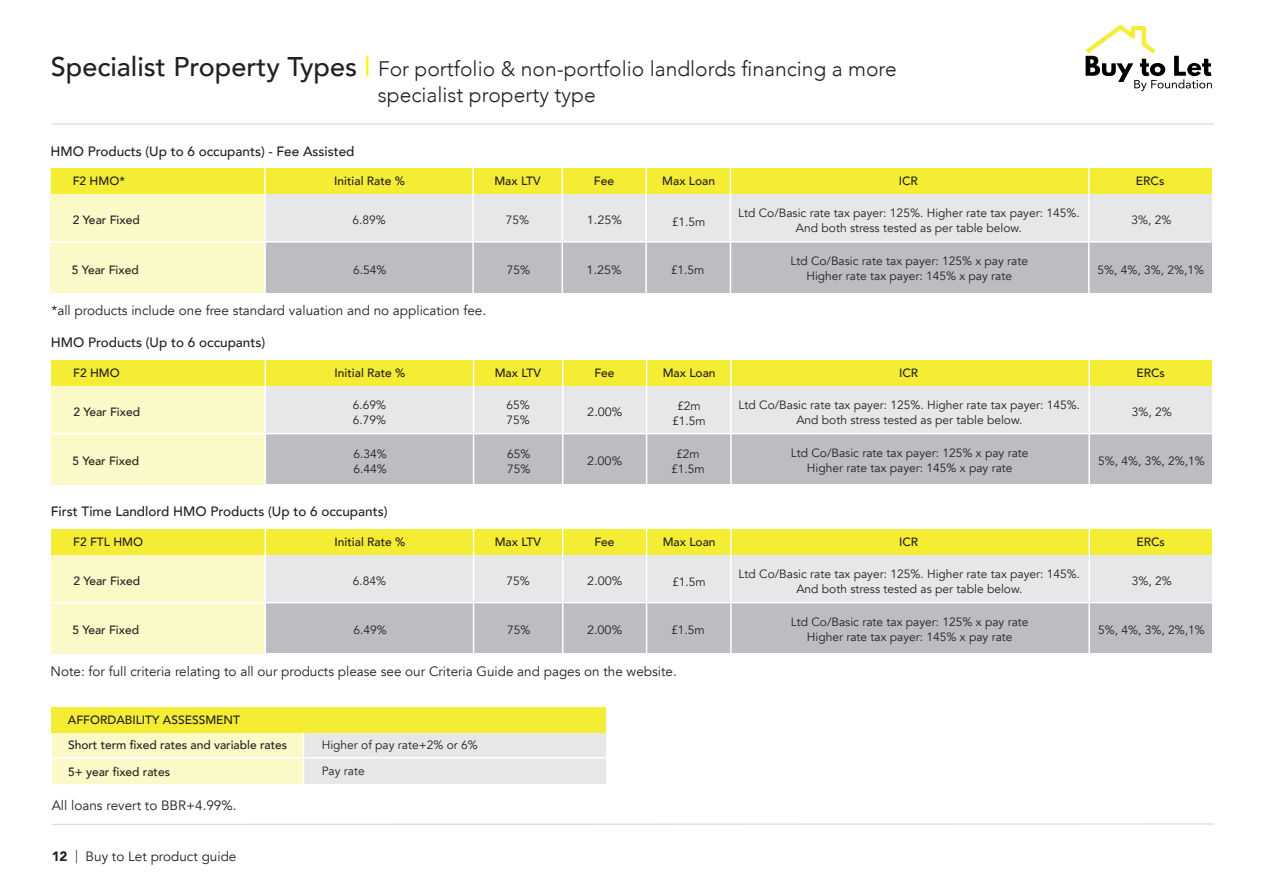
<style>
.page{position:relative;width:1263px;height:893px;background:#fff}
.page>*{position:absolute;margin:0;border:0;box-sizing:border-box;transform-origin:0 0}
.t1{font:300 21px "Avenir";color:#231f20}
.t2{font:13.5px "Avenir";color:#231f20}
.t3{font:500 13.5px "Avenir";color:#231f20}
.t4{font:12px/15px "Avenir";color:#231f20;text-align:center}
.t5{font:500 12px "Avenir";color:#231f20}
.t6{font:12px "Avenir";color:#231f20;scale:1.05 1}
.s1{font-weight:500;font-size:27px}
.s2{font-weight:500;font-size:27px;color:#fff101}
.s3{font-weight:900}
.s4{font-weight:300}
</style>
<div class="page">
<svg style="left:1085px;top:25px;width:127px;height:66px"></svg>
<hr style="left:52px;top:124px;width:1162px;height:1px;background:#d1d2d4">
<hr style="left:52px;top:824px;width:1162px;height:1px;background:#d1d2d4">
<div style="left:304px;top:732px;width:302px;height:51px;background:#e6e7e9"></div>
<div style="left:52px;top:732px;width:251px;height:52px;background:#fbf9c8"></div>
<div style="left:52px;top:707px;width:554px;height:25px;background:#f4ed33"></div>
<hr style="left:50px;top:757px;width:557px;height:1px;background:#fff">
<div style="left:265px;top:170px;width:946px;height:122px;background:#e6e7e9"></div>
<div style="left:266px;top:242px;width:946px;height:50px;background:#bcbdc0"></div>
<div style="left:51px;top:170px;width:214px;height:123px;background:#fbf9c8"></div>
<div style="left:51px;top:168px;width:1161px;height:26px;background:#f4ed33"></div>
<hr style="left:48px;top:241px;width:1164px;height:2px;background:#fff">
<hr style="left:1088px;top:163px;width:1px;height:137px;background:#fff">
<hr style="left:730px;top:162px;width:1px;height:138px;background:#fff">
<hr style="left:645px;top:163px;width:2px;height:137px;background:#fff">
<hr style="left:561px;top:162px;width:2px;height:138px;background:#fff">
<hr style="left:472px;top:162px;width:2px;height:138px;background:#fff">
<hr style="left:264px;top:164px;width:2px;height:136px;background:#fff">
<div style="left:265px;top:362px;width:947px;height:122px;background:#e6e7e9"></div>
<div style="left:267px;top:434px;width:945px;height:50px;background:#bcbdc0"></div>
<div style="left:51px;top:362px;width:214px;height:123px;background:#fbf9c8"></div>
<div style="left:51px;top:360px;width:1161px;height:26px;background:#f4ed33"></div>
<hr style="left:48px;top:433px;width:1164px;height:1px;background:#fff">
<hr style="left:1088px;top:354px;width:2px;height:138px;background:#fff">
<hr style="left:730px;top:354px;width:2px;height:138px;background:#fff">
<hr style="left:646px;top:355px;width:1px;height:137px;background:#fff">
<hr style="left:562px;top:354px;width:1px;height:138px;background:#fff">
<hr style="left:473px;top:354px;width:1px;height:138px;background:#fff">
<hr style="left:265px;top:355px;width:1px;height:137px;background:#fff">
<div style="left:265px;top:531px;width:947px;height:122px;background:#e6e7e9"></div>
<div style="left:267px;top:603px;width:945px;height:50px;background:#bcbdc0"></div>
<div style="left:51px;top:531px;width:214px;height:123px;background:#fbf9c8"></div>
<div style="left:51px;top:529px;width:1161px;height:26px;background:#f4ed33"></div>
<hr style="left:48px;top:602px;width:1164px;height:1px;background:#fff">
<hr style="left:1088px;top:523px;width:2px;height:138px;background:#fff">
<hr style="left:730px;top:523px;width:2px;height:138px;background:#fff">
<hr style="left:646px;top:524px;width:1px;height:137px;background:#fff">
<hr style="left:562px;top:523px;width:1px;height:138px;background:#fff">
<hr style="left:473px;top:523px;width:1px;height:138px;background:#fff">
<hr style="left:265px;top:524px;width:1px;height:137px;background:#fff">
<p class="t1" style="left:51px;top:57px;width:847px"><span class="s1">Specialist Property Types</span> <span class="s2">|</span> For portfolio &amp; non-portfolio landlords financing a more</p>
<p class="t1" style="left:378px;top:82px;width:219px">specialist property type</p>
<p class="t3" style="left:50px;top:139px;width:306px">HMO Products (Up to 6 occupants) - Fee Assisted</p>
<p class="t5" style="left:73px;top:171px;width:54px">F2 HMO*</p>
<p class="t5" style="left:334px;top:170px;width:72px">Initial Rate %</p>
<p class="t5" style="left:494px;top:170px;width:48px">Max LTV</p>
<p class="t5" style="left:594px;top:170px;width:22px">Fee</p>
<p class="t5" style="left:662px;top:170px;width:54px">Max Loan</p>
<p class="t5" style="left:899px;top:170px;width:21px">ICR</p>
<p class="t5" style="left:1136px;top:170px;width:30px">ERCs</p>
<p class="t5" style="left:73px;top:210px;width:68px">2 Year Fixed</p>
<p class="t4" style="left:352px;top:213px;width:35px">6.89%</p>
<p class="t4" style="left:506px;top:213px;width:25px">75%</p>
<p class="t6" style="left:587px;top:213px;width:35px">1.25%</p>
<p class="t4" style="left:672px;top:214px;width:35px">£1.5m</p>
<p class="t4" style="left:1131px;top:213px;width:42px">3%, 2%</p>
<p class="t4" style="left:738px;top:205px;width:343px">Ltd Co/Basic rate tax payer: 125%. Higher rate tax payer: 145%.<br>And both stress tested as per table below.</p>
<p class="t4" style="left:790px;top:254px;width:239px">Ltd Co/Basic rate tax payer: 125% x pay rate<br>Higher rate tax payer: 145% x pay rate</p>
<p class="t5" style="left:72px;top:259px;width:68px">5 Year Fixed</p>
<p class="t4" style="left:353px;top:262px;width:35px">6.54%</p>
<p class="t4" style="left:507px;top:262px;width:25px">75%</p>
<p class="t6" style="left:587px;top:262px;width:35px">1.25%</p>
<p class="t4" style="left:671px;top:262px;width:35px">£1.5m</p>
<p class="t4" style="left:1097px;top:262px;width:108px">5%, 4%, 3%, 2%,1%</p>
<p class="t2" style="left:51px;top:303px;width:436px">*all products include one free standard valuation and no application fee.</p>
<p class="t3" style="left:51px;top:331px;width:216px">HMO Products (Up to 6 occupants)</p>
<p class="t5" style="left:73px;top:362px;width:48px">F2 HMO</p>
<p class="t5" style="left:335px;top:362px;width:72px">Initial Rate %</p>
<p class="t5" style="left:495px;top:362px;width:48px">Max LTV</p>
<p class="t5" style="left:594px;top:362px;width:22px">Fee</p>
<p class="t5" style="left:663px;top:362px;width:54px">Max Loan</p>
<p class="t5" style="left:899px;top:362px;width:21px">ICR</p>
<p class="t5" style="left:1136px;top:362px;width:30px">ERCs</p>
<p class="t4" style="left:506px;top:397px;width:25px">65%</p>
<p class="t4" style="left:506px;top:412px;width:25px">75%</p>
<p class="t5" style="left:73px;top:402px;width:68px">2 Year Fixed</p>
<p class="t4" style="left:739px;top:397px;width:343px">Ltd Co/Basic rate tax payer: 125%. Higher rate tax payer: 145%.<br>And both stress tested as per table below.</p>
<p class="t4" style="left:507px;top:446px;width:25px">65%</p>
<p class="t4" style="left:507px;top:461px;width:25px">75%</p>
<p class="t4" style="left:353px;top:397px;width:35px">6.69%</p>
<p class="t4" style="left:353px;top:412px;width:35px">6.79%</p>
<p class="t4" style="left:677px;top:398px;width:25px">£2m</p>
<p class="t4" style="left:672px;top:413px;width:35px">£1.5m</p>
<p class="t6" style="left:587px;top:405px;width:35px">2.00%</p>
<p class="t4" style="left:1132px;top:404px;width:42px">3%, 2%</p>
<p class="t4" style="left:791px;top:446px;width:239px">Ltd Co/Basic rate tax payer: 125% x pay rate</p>
<p class="t4" style="left:807px;top:461px;width:207px">Higher rate tax payer: 145% x pay rate</p>
<p class="t4" style="left:353px;top:446px;width:35px">6.34%</p>
<p class="t4" style="left:353px;top:461px;width:35px">6.44%</p>
<p class="t4" style="left:676px;top:446px;width:25px">£2m</p>
<p class="t4" style="left:671px;top:461px;width:35px">£1.5m</p>
<p class="t5" style="left:72px;top:451px;width:68px">5 Year Fixed</p>
<p class="t4" style="left:1098px;top:454px;width:108px">5%, 4%, 3%, 2%,1%</p>
<p class="t6" style="left:587px;top:454px;width:35px">2.00%</p>
<p class="t3" style="left:51px;top:500px;width:338px">First Time Landlord HMO Products (Up to 6 occupants)</p>
<p class="t5" style="left:73px;top:531px;width:71px">F2 FTL HMO</p>
<p class="t5" style="left:335px;top:531px;width:72px">Initial Rate %</p>
<p class="t5" style="left:495px;top:531px;width:48px">Max LTV</p>
<p class="t5" style="left:594px;top:531px;width:22px">Fee</p>
<p class="t5" style="left:663px;top:531px;width:54px">Max Loan</p>
<p class="t5" style="left:899px;top:531px;width:21px">ICR</p>
<p class="t5" style="left:1136px;top:531px;width:30px">ERCs</p>
<p class="t5" style="left:73px;top:571px;width:68px">2 Year Fixed</p>
<p class="t4" style="left:353px;top:574px;width:35px">6.84%</p>
<p class="t4" style="left:506px;top:574px;width:25px">75%</p>
<p class="t6" style="left:587px;top:574px;width:35px">2.00%</p>
<p class="t4" style="left:672px;top:575px;width:35px">£1.5m</p>
<p class="t4" style="left:1132px;top:573px;width:42px">3%, 2%</p>
<p class="t4" style="left:739px;top:566px;width:343px">Ltd Co/Basic rate tax payer: 125%. Higher rate tax payer: 145%.<br>And both stress tested as per table below.</p>
<p class="t4" style="left:791px;top:615px;width:239px">Ltd Co/Basic rate tax payer: 125% x pay rate<br>Higher rate tax payer: 145% x pay rate</p>
<p class="t5" style="left:72px;top:620px;width:68px">5 Year Fixed</p>
<p class="t4" style="left:353px;top:623px;width:35px">6.49%</p>
<p class="t4" style="left:507px;top:623px;width:25px">75%</p>
<p class="t6" style="left:587px;top:623px;width:35px">2.00%</p>
<p class="t4" style="left:671px;top:623px;width:35px">£1.5m</p>
<p class="t4" style="left:1098px;top:623px;width:108px">5%, 4%, 3%, 2%,1%</p>
<p class="t2" style="left:51px;top:664px;width:628px">Note: for full criteria relating to all our products please see our Criteria Guide and pages on the website.</p>
<p class="t5" style="left:68px;top:710px;width:174px">AFFORDABILITY ASSESSMENT</p>
<p class="t5" style="left:68px;top:735px;width:221px">Short term fixed rates and variable rates</p>
<p class="t4" style="left:322px;top:738px;width:158px">Higher of pay rate+2% or 6%</p>
<p class="t5" style="left:68px;top:761px;width:104px">5+ year fixed rates</p>
<p class="t4" style="left:322px;top:764px;width:45px">Pay rate</p>
<p class="t2" style="left:52px;top:798px;width:186px">All loans revert to BBR+4.99%.</p>
<p class="t2" style="left:52px;top:848px;width:186px"><span class="s3">12</span> <span class="s4">|</span> Buy to Let product guide</p>
</div>
